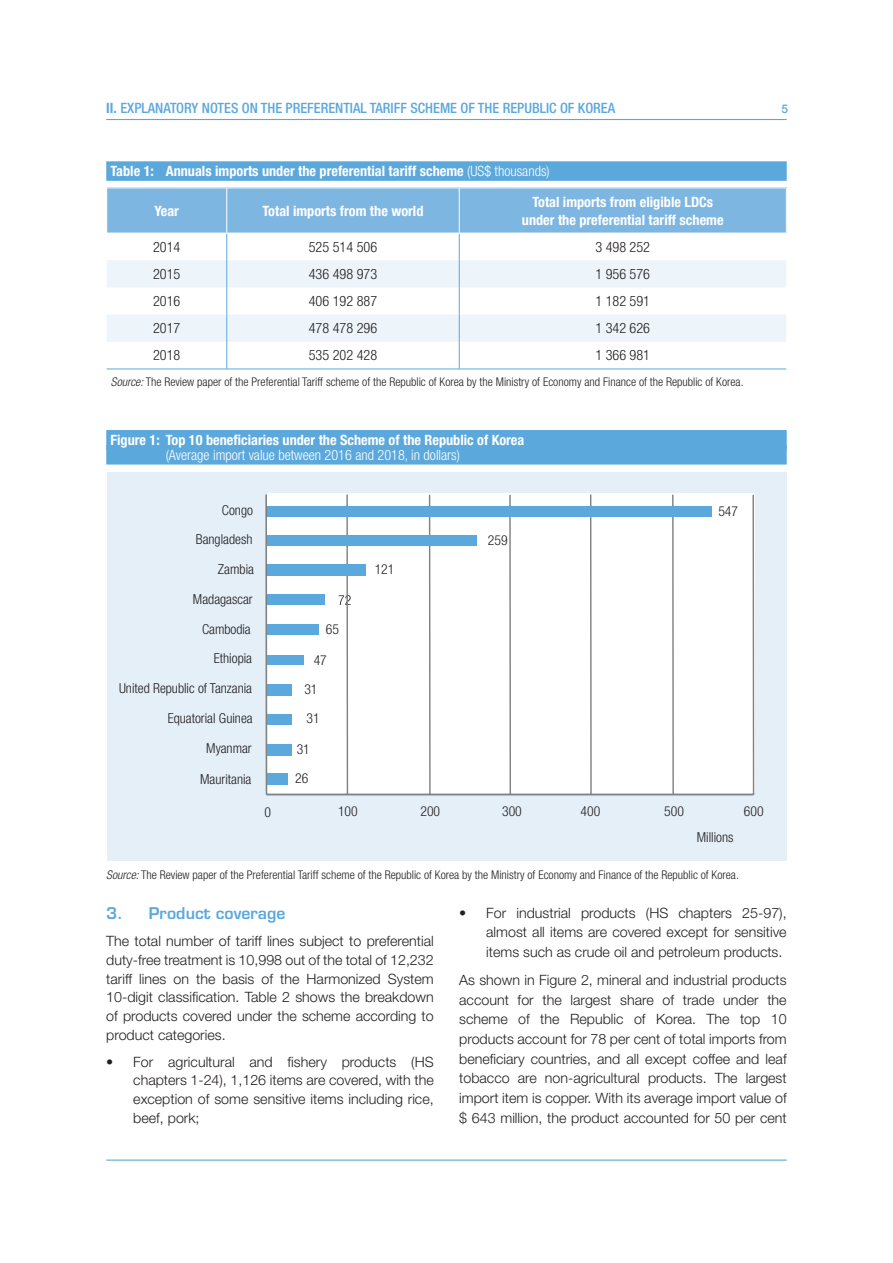
<style>
.page{position:relative;width:893px;height:1263px;background:#fff}
.page>*{position:absolute;margin:0;border:0;box-sizing:border-box;transform-origin:0 0}
.t1{font:600 15.75px "Eurostile LT Std";color:#5ba8dc}
.t2{font:300 14.25px/19.6px "Helvetica Neue LT Std";color:#231f20;text-align:justify}
.t3{font:700 condensed 14.25px/18px "Helvetica Neue LT Std";color:#fff;text-align:center}
.t4{font:300 condensed 14.25px "Helvetica Neue LT Std";color:#231f20}
.t5{font:500 condensed 14.25px "Helvetica Neue LT Std";color:#5ba8dc}
.t6{font:300 condensed 14.25px "Helvetica Neue LT Std";color:#fff}
.t7{font:300 condensed 13.65px/28.8px "Helvetica Neue LT Com";color:#231f20;text-align:right}
.t8{font:300 condensed 12px "Helvetica Neue LT Std";color:#231f20}
.t9{font:500 12px "Helvetica Neue LT Std";color:#5ba8dc}
.s1{font-weight:700}
.s2{font-weight:300}
.s3{font-style:italic}
</style>
<div class="page">
<hr style="left:106px;top:119px;width:681px;height:1px;background:#5ba8dc">
<hr style="left:106px;top:1160px;width:681px;height:1px;background:#5ba8dc">
<div style="left:107px;top:188px;width:679px;height:45px;background:#7eb6e2"></div>
<svg style="left:107px;top:260px;width:679px;height:82px;fill:#edf4fa"></svg>
<hr style="left:107px;top:369px;width:679px;height:1px;background:#5ba8dc">
<svg style="left:226px;top:234px;width:1px;height:135px"></svg>
<svg style="left:459px;top:234px;width:1px;height:135px"></svg>
<hr style="left:106px;top:188px;width:121px;height:1px;background:#fff">
<hr style="left:227px;top:188px;width:560px;height:1px;background:#fff">
<hr style="left:226px;top:188px;width:1px;height:45px;background:#fff">
<hr style="left:459px;top:188px;width:1px;height:45px;background:#fff">
<div style="left:106px;top:161px;width:681px;height:20px;background:#5ba8dc"></div>
<div style="left:107px;top:472px;width:679px;height:388px;background:#e4eff8"></div>
<svg style="left:265px;top:495px;width:489px;height:300px;background:#f0f6fa"></svg>
<div style="left:267px;top:774px;width:21px;height:11px;background:#5ba8dc"></div>
<div style="left:106px;top:430px;width:681px;height:20px;background:#5ba8dc"></div>
<div style="left:106px;top:445px;width:681px;height:20px;background:#5ba8dc"></div>
<p class="t5" style="left:106px;top:100px;width:510px"><span class="s1">II.</span> EXPLANATORY NOTES ON THE PREFERENTIAL TARIFF SCHEME OF THE REPUBLIC OF KOREA</p>
<p class="t9" style="left:781px;top:102px;width:8px">5</p>
<p class="t3" style="left:111px;top:163px;width:441px">Table 1: Annuals imports under the preferential tariff scheme <span class="s2">(US$ thousands)</span></p>
<p class="t3" style="left:154px;top:203px;width:26px">Year</p>
<p class="t3" style="left:262px;top:203px;width:162px">Total imports from the world</p>
<p class="t3" style="left:522px;top:194px;width:203px">Total imports from eligible LDCs under the preferential tariff scheme</p>
<p class="t4" style="left:153px;top:242px;width:29px">2014</p>
<p class="t4" style="left:309px;top:242px;width:70px">525 514 506</p>
<p class="t4" style="left:595px;top:242px;width:56px">3 498 252</p>
<p class="t4" style="left:153px;top:269px;width:29px">2015</p>
<p class="t4" style="left:309px;top:269px;width:70px">436 498 973</p>
<p class="t4" style="left:595px;top:269px;width:56px">1 956 576</p>
<p class="t4" style="left:153px;top:296px;width:29px">2016</p>
<p class="t4" style="left:309px;top:296px;width:70px">406 192 887</p>
<p class="t4" style="left:595px;top:296px;width:56px">1 182 591</p>
<p class="t4" style="left:153px;top:323px;width:29px">2017</p>
<p class="t4" style="left:309px;top:323px;width:70px">478 478 296</p>
<p class="t4" style="left:595px;top:323px;width:56px">1 342 626</p>
<p class="t4" style="left:153px;top:350px;width:29px">2018</p>
<p class="t4" style="left:309px;top:350px;width:70px">535 202 428</p>
<p class="t4" style="left:595px;top:350px;width:56px">1 366 981</p>
<p class="t8" style="left:111px;top:377px;width:634px"><span class="s3">Source:</span> The Review paper of the Preferential Tariff scheme of the Republic of Korea by the Ministry of Economy and Finance of the Republic of Korea.</p>
<p class="t3" style="left:111px;top:432px;width:415px">Figure 1: Top 10 beneficiaries under the Scheme of the Republic of Korea</p>
<p class="t6" style="left:166px;top:450px;width:296px">(Average import value between 2016 and 2018, in dollars)</p>
<p class="t7" style="left:196px;top:497px;width:59px">Congo<br>Bangladesh</p>
<p class="t7" style="left:193px;top:557px;width:63px;line-height:29.2px">Zambia<br>Madagascar</p>
<p class="t7" style="left:202px;top:617px;width:52px">Cambodia<br>Ethiopia</p>
<p class="t7" style="left:119px;top:675px;width:134px">United Republic of Tanzania</p>
<p class="t7" style="left:168px;top:706px;width:87px">Equatorial Guinea</p>
<p class="t7" style="left:326px;top:617px;width:15px">65</p>
<p class="t7" style="left:314px;top:647px;width:15px">47</p>
<p class="t7" style="left:304px;top:676px;width:15px">31</p>
<p class="t7" style="left:307px;top:706px;width:15px">31</p>
<p class="t7" style="left:375px;top:556px;width:21px">121</p>
<p class="t7" style="left:488px;top:528px;width:21px">259</p>
<p class="t7" style="left:718px;top:498px;width:21px">547</p>
<p class="t7" style="left:206px;top:736px;width:47px">Myanmar</p>
<p class="t7" style="left:200px;top:766px;width:53px">Mauritania</p>
<p class="t7" style="left:295px;top:766px;width:15px">26</p>
<p class="t7" style="left:265px;top:799px;width:8px">0</p>
<p class="t7" style="left:338px;top:799px;width:21px">100</p>
<p class="t7" style="left:420px;top:798px;width:21px">200</p>
<p class="t7" style="left:502px;top:799px;width:21px">300</p>
<p class="t7" style="left:581px;top:799px;width:21px">400</p>
<p class="t7" style="left:664px;top:799px;width:21px">500</p>
<p class="t7" style="left:744px;top:799px;width:21px">600</p>
<p class="t7" style="left:697px;top:825px;width:38px">Millions</p>
<p class="t7" style="left:297px;top:737px;width:15px">31</p>
<p class="t8" style="left:106px;top:870px;width:634px"><span class="s3">Source:</span> The Review paper of the Preferential Tariff scheme of the Republic of Korea by the Ministry of Economy and Finance of the Republic of Korea.</p>
<p class="t1" style="left:106px;top:907px;width:181px">3. Product coverage</p>
<p class="t2" style="left:106px;top:933px;width:329px;line-height:18.6px">The total number of tariff lines subject to preferential duty-free treatment is 10,998 out of the total of 12,232 tariff lines on the basis of the Harmonized System 10-digit classification. Table 2 shows the breakdown of products covered under the scheme according to product categories.</p>
<p class="t2" style="left:133px;top:1054px;width:302px;line-height:18.6px;text-indent:-27px">• For agricultural and fishery products (HS chapters 1-24), 1,126 items are covered, with the exception of some sensitive items including rice, beef, pork;</p>
<p class="t2" style="left:486px;top:904px;width:302px;text-indent:-27px">• For industrial products (HS chapters 25-97), almost all items are covered except for sensitive items such as crude oil and petroleum products.</p>
<p class="t2" style="left:459px;top:971px;width:329px">As shown in Figure 2, mineral and industrial products account for the largest share of trade under the scheme of the Republic of Korea. The top 10 products account for 78 per cent of total imports from beneficiary countries, and all except coffee and leaf tobacco are non-agricultural products. The largest import item is copper. With its average import value of $ 643 million, the product accounted for 50 per cent</p>
</div>
